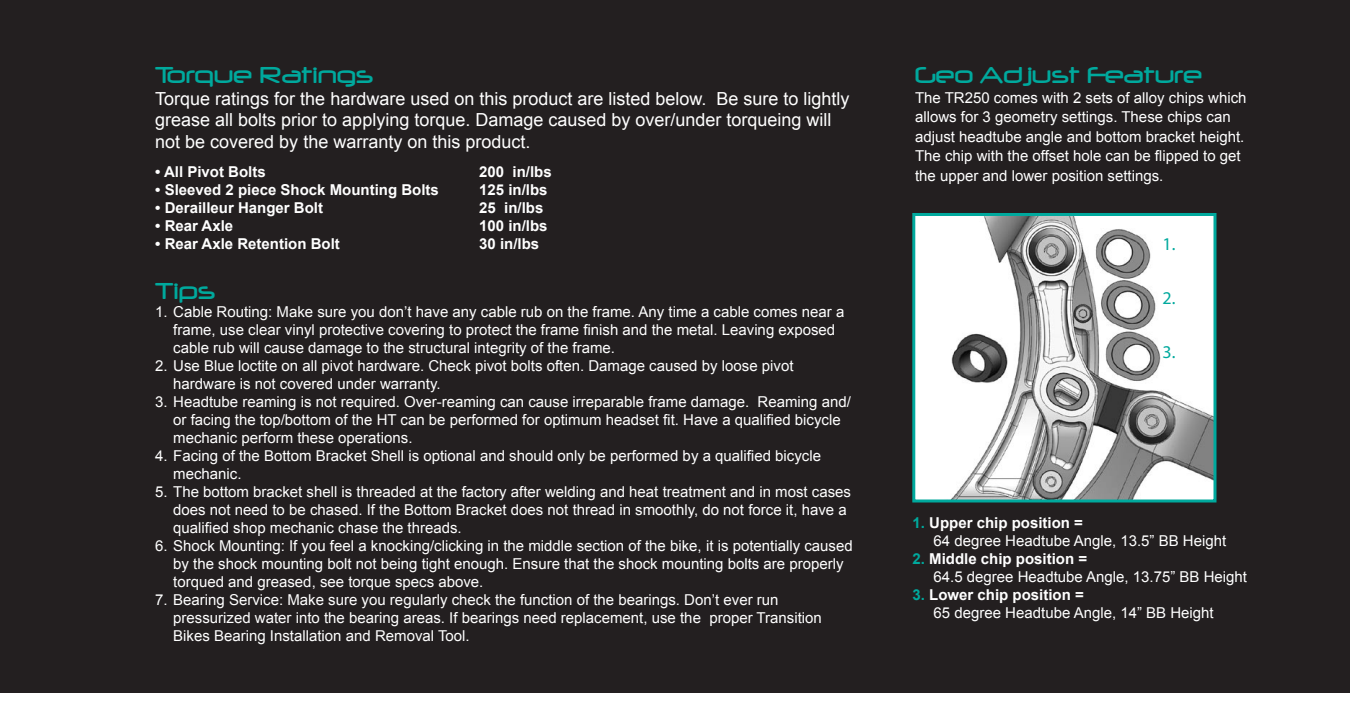
<style>
.page{position:relative;width:1350px;height:702px;background:#fff}
.page>*{position:absolute;margin:0;border:0;box-sizing:border-box;transform-origin:0 0}
.t1{font:27px "Neuropol";color:#00a99d}
.t2{font:18px/21.6px "Arial";color:#fff}
.t3{font:18px "Myriad Pro";color:#00a99d}
.t4{font:15px/18px "Arial";color:#fff}
.t5{font:700 15px "Arial";color:#fff}
.s1{color:#00a99d}
</style>
<div class="page">
<div style="left:0;top:0;width:1350px;height:693px;background:#231f20"></div>
<img style="left:916px;top:217px;width:296px;height:281px">
<div style="left:912px;top:213px;width:304px;height:289px;border:3px solid #00a99d"></div>
<p class="t1" style="left:155px;top:61px;width:220px">Torque Ratings</p>
<p class="t2" style="left:155px;top:88px;width:696px">Torque ratings for the hardware used on this product are listed below. Be sure to lightly grease all bolts prior to applying torque. Damage caused by over/under torqueing will not be covered by the warranty on this product.</p>
<p class="t5" style="left:155px;top:161px;width:112px">• All Pivot Bolts</p>
<p class="t5" style="left:479px;top:161px;width:74px">200 in/lbs</p>
<p class="t5" style="left:155px;top:179px;width:285px">• Sleeved 2 piece Shock Mounting Bolts</p>
<p class="t5" style="left:479px;top:179px;width:70px">125 in/lbs</p>
<p class="t5" style="left:155px;top:197px;width:169px">• Derailleur Hanger Bolt</p>
<p class="t5" style="left:479px;top:197px;width:66px">25 in/lbs</p>
<p class="t5" style="left:155px;top:215px;width:80px">• Rear Axle</p>
<p class="t5" style="left:479px;top:215px;width:70px">100 in/lbs</p>
<p class="t5" style="left:155px;top:233px;width:186px">• Rear Axle Retention Bolt</p>
<p class="t5" style="left:479px;top:233px;width:62px">30 in/lbs</p>
<p class="t1" style="left:155px;top:277px;width:61px">Tips</p>
<p class="t4" style="left:173px;top:303px;width:673px;text-indent:-18px">1. Cable Routing: Make sure you don’t have any cable rub on the frame. Any time a cable comes near a frame, use clear vinyl protective covering to protect the frame finish and the metal. Leaving exposed cable rub will cause damage to the structural integrity of the frame.</p>
<p class="t4" style="left:173px;top:357px;width:622px;text-indent:-18px">2. Use Blue loctite on all pivot hardware. Check pivot bolts often. Damage caused by loose pivot hardware is not covered under warranty.</p>
<p class="t4" style="left:173px;top:393px;width:679px;text-indent:-18px">3. Headtube reaming is not required. Over-reaming can cause irreparable frame damage. Reaming and/ or facing the top/bottom of the HT can be performed for optimum headset fit. Have a qualified bicycle mechanic perform these operations.</p>
<p class="t4" style="left:173px;top:447px;width:649px;text-indent:-18px">4. Facing of the Bottom Bracket Shell is optional and should only be performed by a qualified bicycle mechanic.</p>
<p class="t4" style="left:173px;top:483px;width:679px;text-indent:-18px">5. The bottom bracket shell is threaded at the factory after welding and heat treatment and in most cases does not need to be chased. If the Bottom Bracket does not thread in smoothly, do not force it, have a qualified shop mechanic chase the threads.</p>
<p class="t4" style="left:173px;top:537px;width:681px;text-indent:-18px">6. Shock Mounting: If you feel a knocking/clicking in the middle section of the bike, it is potentially caused by the shock mounting bolt not being tight enough. Ensure that the shock mounting bolts are properly torqued and greased, see torque specs above.</p>
<p class="t4" style="left:173px;top:591px;width:650px;text-indent:-18px">7. Bearing Service: Make sure you regularly check the function of the bearings. Don’t ever run pressurized water into the bearing areas. If bearings need replacement, use the proper Transition<br>Bikes Bearing Installation and Removal Tool.</p>
<p class="t1" style="left:915px;top:61px;width:289px">Geo Adjust Feature</p>
<p class="t4" style="left:915px;top:88px;width:333px;line-height:19.5px">The TR250 comes with 2 sets of alloy chips which allows for 3 geometry settings. These chips can adjust headtube angle and bottom bracket height.<br>The chip with the offset hole can be flipped to get the upper and lower position settings.</p>
<p class="t3" style="left:1162px;top:233px;width:14px">1.</p>
<p class="t3" style="left:1162px;top:287px;width:14px">2.</p>
<p class="t3" style="left:1162px;top:341px;width:14px">3.</p>
<p class="t5" style="left:913px;top:513px;width:172px"><span class="s1">1.</span> Upper chip position =</p>
<p class="t4" style="left:934px;top:532px;width:294px">64 degree Headtube Angle, 13.5” BB Height</p>
<p class="t5" style="left:913px;top:549px;width:176px"><span class="s1">2.</span> Middle chip position =</p>
<p class="t4" style="left:934px;top:568px;width:315px">64.5 degree Headtube Angle, 13.75” BB Height</p>
<p class="t5" style="left:913px;top:585px;width:173px"><span class="s1">3.</span> Lower chip position =</p>
<p class="t4" style="left:934px;top:604px;width:282px">65 degree Headtube Angle, 14” BB Height</p>
</div>
